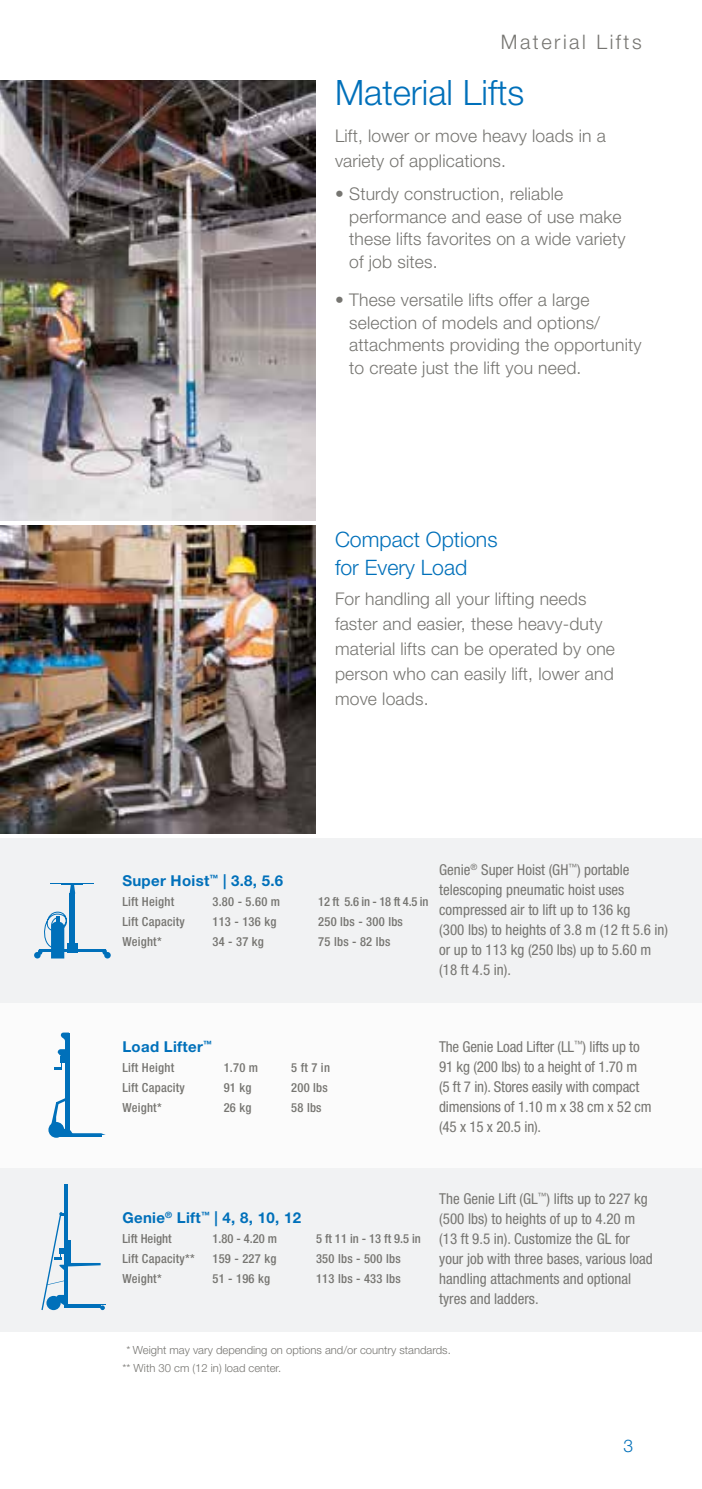
<style>
.page{position:relative;width:702px;height:1489px;background:#fff}
.page>*{position:absolute;margin:0;border:0;box-sizing:border-box;transform-origin:0 0}
.t1{font:300 35px "Helvetica Neue LT Std";color:#0070ba}
.t2{font:300 21.25px/27.5px "Helvetica Neue LT Std";color:#0070ba}
.t3{font:300 20px "Helvetica Neue LT Std";letter-spacing:.125em;color:#767571}
.t4{font:300 17.5px/22.5px "Helvetica Neue LT Std";letter-spacing:.01em;color:#767571}
.t5{font:300 17.5px "Helvetica Neue LT Std";color:#0070ba}
.t6{font:condensed 15px/20px "Helvetica Neue LT Std";color:#767571}
.t7{font:700 15px "Helvetica Neue LT Std";letter-spacing:.02em;color:#0070ba}
.t8{font:500 condensed 12.5px "Helvetica Neue LT Std";letter-spacing:.02em;color:#767571}
.t9{font:500 condensed 12.5px "Helvetica Neue LT Std";color:#767571}
.t10{font:500 condensed 12.5px "Helvetica Neue LT Std";letter-spacing:-.02em;color:#767571}
.t11{font:300 11.25px/17.5px "Helvetica Neue LT Std";color:#767571}
</style>
<div class="page">
<img style="left:0;top:525px;width:315px;height:308px">
<img style="left:0;top:80px;width:315px;height:440px">
<div style="left:0;top:1167px;width:702px;height:164px;background:#f1f2f3"></div>
<div style="left:0;top:838px;width:702px;height:164px;background:#f1f2f3"></div>
<div style="left:0;top:1002px;width:702px;height:165px;background:#fbfbfb"></div>
<div style="left:70px;top:893px;width:5px;height:55px;background:#0070ba"></div>
<div style="left:67px;top:943px;width:10px;height:10px;background:#0070ba"></div>
<svg style="left:62px;top:883px;width:21px;height:10px"></svg>
<hr style="left:51px;top:882px;width:43px;height:1px;background:#0070ba">
<hr style="left:72px;top:949px;width:34px;height:2px;background:#0070ba">
<div style="left:104px;top:951px;width:7px;height:7px;background:#0070ba;border-radius:50%"></div>
<svg style="left:102px;top:949px;width:7px;height:6px"></svg>
<svg style="left:35px;top:911px;width:35px;height:47px"></svg>
<svg style="left:48px;top:1121px;width:16px;height:16px"></svg>
<hr style="left:65px;top:1032px;width:4px;height:104px;background:#0070ba">
<hr style="left:59px;top:1134px;width:43px;height:2px;background:#0070ba">
<svg style="left:50px;top:1097px;width:53px;height:37px"></svg>
<svg style="left:54px;top:1032px;width:15px;height:37px"></svg>
<hr style="left:64px;top:1184px;width:4px;height:123px;background:#0070ba">
<svg style="left:41px;top:1212px;width:65px;height:97px"></svg>
<h3 class="t3" style="left:501px;top:30px;width:142px">Material Lifts</h3>
<h1 class="t1" style="left:335px;top:71px;width:191px">Material Lifts</h1>
<p class="t4" style="left:335px;top:122px;width:272px;line-height:25px">Lift, lower or move heavy loads in a variety of applications.</p>
<p class="t4" style="left:349px;top:183px;width:278px;text-indent:-14px">• Sturdy construction, reliable performance and ease of use make these lifts favorites on a wide variety of job sites.</p>
<p class="t4" style="left:349px;top:288px;width:294px;text-indent:-14px">• These versatile lifts offer a large selection of models and options/ attachments providing the opportunity to create just the lift you need.</p>
<h2 class="t2" style="left:335px;top:525px;width:164px">Compact Options for Every Load</h2>
<p class="t4" style="left:335px;top:586px;width:281px;line-height:25px">For handling all your lifting needs faster and easier, these heavy-duty material lifts can be operated by one person who can easily lift, lower and move loads.</p>
<p class="t7" style="left:122px;top:871px;width:162px">Super Hoist<sup>™</sup> | 3.8, 5.6</p>
<p class="t8" style="left:122px;top:894px;width:53px">Lift Height</p>
<p class="t8" style="left:212px;top:894px;width:69px">3.80 - 5.60 m</p>
<p class="t10" style="left:318px;top:894px;width:112px">12 ft 5.6 in - 18 ft 4.5 in</p>
<p class="t8" style="left:122px;top:914px;width:64px">Lift Capacity</p>
<p class="t8" style="left:212px;top:914px;width:65px">113 - 136 kg</p>
<p class="t8" style="left:318px;top:914px;width:86px">250 lbs - 300 lbs</p>
<p class="t8" style="left:122px;top:934px;width:41px">Weight*</p>
<p class="t8" style="left:212px;top:934px;width:53px">34 - 37 kg</p>
<p class="t8" style="left:318px;top:934px;width:74px">75 lbs - 82 lbs</p>
<p class="t6" style="left:439px;top:859px;width:230px">Genie<sup>®</sup> Super Hoist (GH<sup>™</sup>) portable telescoping pneumatic hoist uses compressed air to lift up to 136 kg<br>(300 lbs) to heights of 3.8 m (12 ft 5.6 in) or up to 113 kg (250 lbs) up to 5.60 m (18 ft 4.5 in).</p>
<p class="t7" style="left:122px;top:1037px;width:91px">Load Lifter<sup>™</sup></p>
<p class="t8" style="left:122px;top:1060px;width:53px">Lift Height</p>
<p class="t8" style="left:224px;top:1060px;width:36px">1.70 m</p>
<p class="t8" style="left:291px;top:1060px;width:40px">5 ft 7 in</p>
<p class="t8" style="left:122px;top:1080px;width:64px">Lift Capacity</p>
<p class="t8" style="left:224px;top:1080px;width:29px">91 kg</p>
<p class="t8" style="left:291px;top:1080px;width:38px">200 lbs</p>
<p class="t8" style="left:122px;top:1100px;width:41px">Weight*</p>
<p class="t8" style="left:224px;top:1100px;width:29px">26 kg</p>
<p class="t8" style="left:291px;top:1100px;width:32px">58 lbs</p>
<p class="t6" style="left:439px;top:1036px;width:214px">The Genie Load Lifter (LL<sup>™</sup>) lifts up to<br>91 kg (200 lbs) to a height of 1.70 m (5 ft 7 in). Stores easily with compact dimensions of 1.10 m x 38 cm x 52 cm (45 x 15 x 20.5 in).</p>
<p class="t7" style="left:122px;top:1207px;width:180px">Genie<sup>®</sup> Lift<sup>™</sup> | 4, 8, 10, 12</p>
<p class="t9" style="left:122px;top:1230px;width:51px">Lift Height</p>
<p class="t8" style="left:212px;top:1230px;width:66px">1.80 - 4.20 m</p>
<p class="t9" style="left:316px;top:1230px;width:106px">5 ft 11 in - 13 ft 9.5 in</p>
<p class="t8" style="left:122px;top:1250px;width:74px">Lift Capacity**</p>
<p class="t8" style="left:212px;top:1250px;width:65px">159 - 227 kg</p>
<p class="t8" style="left:316px;top:1250px;width:86px">350 lbs - 500 lbs</p>
<p class="t8" style="left:122px;top:1270px;width:41px">Weight*</p>
<p class="t8" style="left:212px;top:1270px;width:59px">51 - 196 kg</p>
<p class="t8" style="left:316px;top:1270px;width:86px">113 lbs - 433 lbs</p>
<p class="t6" style="left:439px;top:1188px;width:215px">The Genie Lift (GL<sup>™</sup>) lifts up to 227 kg (500 lbs) to heights of up to 4.20 m (13 ft 9.5 in). Customize the GL for your job with three bases, various load handling attachments and optional tyres and ladders.</p>
<p class="t11" style="left:122px;top:1340px;width:330px;text-indent:4px">* Weight may vary depending on options and/or country standards. ** With 30 cm (12 in) load center.</p>
<p class="t5" style="left:623px;top:1434px;width:11px">3</p>
</div>
